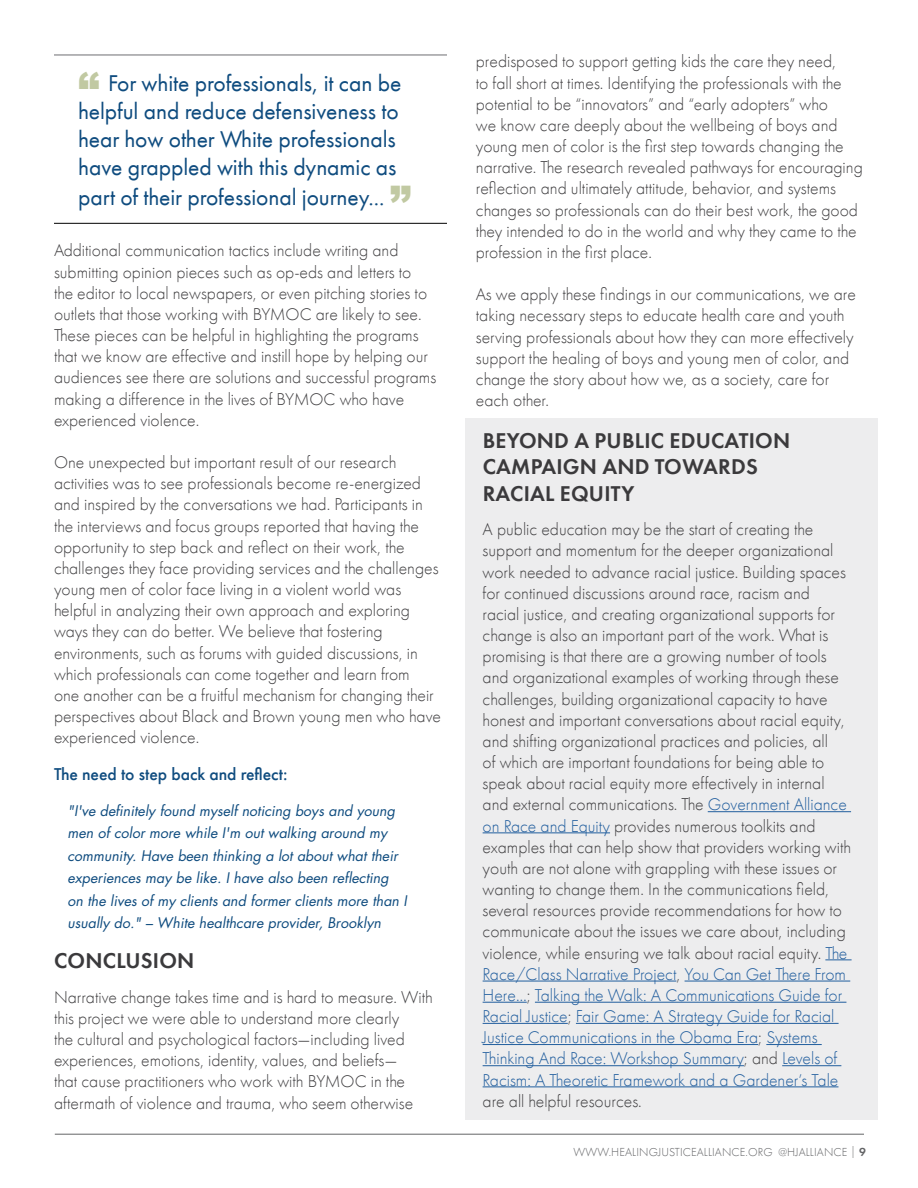
<style>
.page{position:relative;width:918px;height:1188px;background:#fff}
.page>*{position:absolute;margin:0;border:0;box-sizing:border-box;transform-origin:0 0}
.t1{font:23.55px/28.7px "Futura PT";letter-spacing:-.005em;color:#0f4c7f}
.t2{font:600 22.05px/26.4px "Futura PT";letter-spacing:.01em;color:#3b3a3c}
.t3{font:300 17.7px/21.1px "Futura PT";color:#414042}
.t4{font:500 17.7px "Futura PT";color:#0f4c7f}
.t5{font:italic 14.25px/22.5px "Futura Std";color:#0f4c7f}
.t6{font:300 12px "Futura PT";letter-spacing:.01em;color:#636466}
.s1{font-family:"Arial";font-weight:900;font-size:42.6px;color:#c1c9a2}
.s2{color:#215e9e}
.s3{font-weight:600}
</style>
<div class="page">
<hr style="left:55px;top:1134px;width:809px;height:1px;background:#636466">
<div style="left:465px;top:418px;width:413px;height:702px;background:#ededee"></div>
<hr style="left:708px;top:811px;width:143px;height:1px;background:#215e9e">
<hr style="left:483px;top:832px;width:127px;height:1px;background:#215e9e">
<svg style="left:825px;top:959px;width:27px;height:1px"></svg>
<hr style="left:483px;top:981px;width:193px;height:1px;background:#215e9e">
<hr style="left:685px;top:981px;width:165px;height:1px;background:#215e9e">
<hr style="left:483px;top:1002px;width:44px;height:1px;background:#215e9e">
<hr style="left:535px;top:1002px;width:311px;height:1px;background:#215e9e">
<hr style="left:483px;top:1023px;width:85px;height:1px;background:#215e9e">
<hr style="left:576px;top:1023px;width:263px;height:1px;background:#215e9e">
<hr style="left:483px;top:1044px;width:275px;height:1px;background:#215e9e">
<hr style="left:766px;top:1044px;width:56px;height:1px;background:#215e9e">
<hr style="left:483px;top:1065px;width:261px;height:1px;background:#215e9e">
<hr style="left:782px;top:1065px;width:59px;height:1px;background:#215e9e">
<hr style="left:483px;top:1086px;width:355px;height:1px;background:#215e9e">
<hr style="left:54px;top:55px;width:393px;height:1px;background:#6d6e71">
<hr style="left:54px;top:223px;width:393px;height:1px;background:#000">
<h1 class="t1" style="left:78px;top:68px;width:334px"><span class="s1">“</span> For white professionals, it can be helpful and reduce defensiveness to hear how other White professionals have grappled with this dynamic as part of their professional journey... <span class="s1">”</span></h1>
<p class="t3" style="left:54px;top:240px;width:384px">Additional communication tactics include writing and submitting opinion pieces such as op-eds and letters to<br>the editor to local newspapers, or even pitching stories to outlets that those working with BYMOC are likely to see.<br>These pieces can be helpful in highlighting the programs that we know are effective and instill hope by helping our audiences see there are solutions and successful programs making a difference in the lives of BYMOC who have experienced violence.</p>
<p class="t3" style="left:54px;top:452px;width:389px">One unexpected but important result of our research activities was to see professionals become re-energized and inspired by the conversations we had. Participants in the interviews and focus groups reported that having the opportunity to step back and reflect on their work, the challenges they face providing services and the challenges young men of color face living in a violent world was helpful in analyzing their own approach and exploring ways they can do better. We believe that fostering environments, such as forums with guided discussions, in which professionals can come together and learn from<br>one another can be a fruitful mechanism for changing their perspectives about Black and Brown young men who have experienced violence.</p>
<p class="t4" style="left:54px;top:763px;width:235px">The need to step back and reflect:</p>
<p class="t5" style="left:68px;top:799px;width:341px">"I've definitely found myself noticing boys and young men of color more while I'm out walking around my community. Have been thinking a lot about what their experiences may be like. I have also been reflecting on the lives of my clients and former clients more than I usually do." – White healthcare provider, Brooklyn</p>
<p class="t2" style="left:54px;top:947px;width:142px">CONCLUSION</p>
<p class="t3" style="left:54px;top:986px;width:380px">Narrative change takes time and is hard to measure. With this project we were able to understand more clearly<br>the cultural and psychological factors—including lived experiences, emotions, identity, values, and beliefs—<br>that cause practitioners who work with BYMOC in the aftermath of violence and trauma, who seem otherwise</p>
<p class="t3" style="left:476px;top:51px;width:388px">predisposed to support getting kids the care they need,<br>to fall short at times. Identifying the professionals with the potential to be “innovators” and “early adopters” who<br>we know care deeply about the wellbeing of boys and young men of color is the first step towards changing the narrative. The research revealed pathways for encouraging reflection and ultimately attitude, behavior, and systems changes so professionals can do their best work, the good they intended to do in the world and why they came to the profession in the first place.</p>
<p class="t3" style="left:476px;top:284px;width:382px">As we apply these findings in our communications, we are taking necessary steps to educate health care and youth serving professionals about how they can more effectively support the healing of boys and young men of color, and change the story about how we, as a society, care for each other.</p>
<p class="t2" style="left:483px;top:427px;width:309px">BEYOND A PUBLIC EDUCATION<br>CAMPAIGN AND TOWARDS<br>RACIAL EQUITY</p>
<p class="t3" style="left:483px;top:519px;width:370px">A public education may be the start of creating the support and momentum for the deeper organizational work needed to advance racial justice. Building spaces for continued discussions around race, racism and<br>racial justice, and creating organizational supports for change is also an important part of the work. What is promising is that there are a growing number of tools and organizational examples of working through these challenges, building organizational capacity to have honest and important conversations about racial equity, and shifting organizational practices and policies, all<br>of which are important foundations for being able to speak about racial equity more effectively in internal and external communications. The <span class="s2">Government Alliance on Race and Equity</span> provides numerous toolkits and examples that can help show that providers working with youth are not alone with grappling with these issues or wanting to change them. In the communications field, several resources provide recommendations for how to communicate about the issues we care about, including violence, while ensuring we talk about racial equity. <span class="s2">The Race/Class Narrative Project</span>, <span class="s2">You Can Get There From Here…</span>; <span class="s2">Talking the Walk: A Communications Guide for Racial Justice</span>; <span class="s2">Fair Game: A Strategy Guide for Racial Justice Communications in the Obama Era</span>; <span class="s2">Systems Thinking And Race: Workshop Summary</span>; and <span class="s2">Levels of Racism: A Theoretic Framework and a Gardener’s Tale</span></p>
<p class="t3" style="left:483px;top:1090px;width:161px">are all helpful resources.</p>
<p class="t6" style="left:574px;top:1145px;width:294px">WWW.HEALINGJUSTICEALLIANCE.ORG @HJALLIANCE | <span class="s3">9</span></p>
</div>
